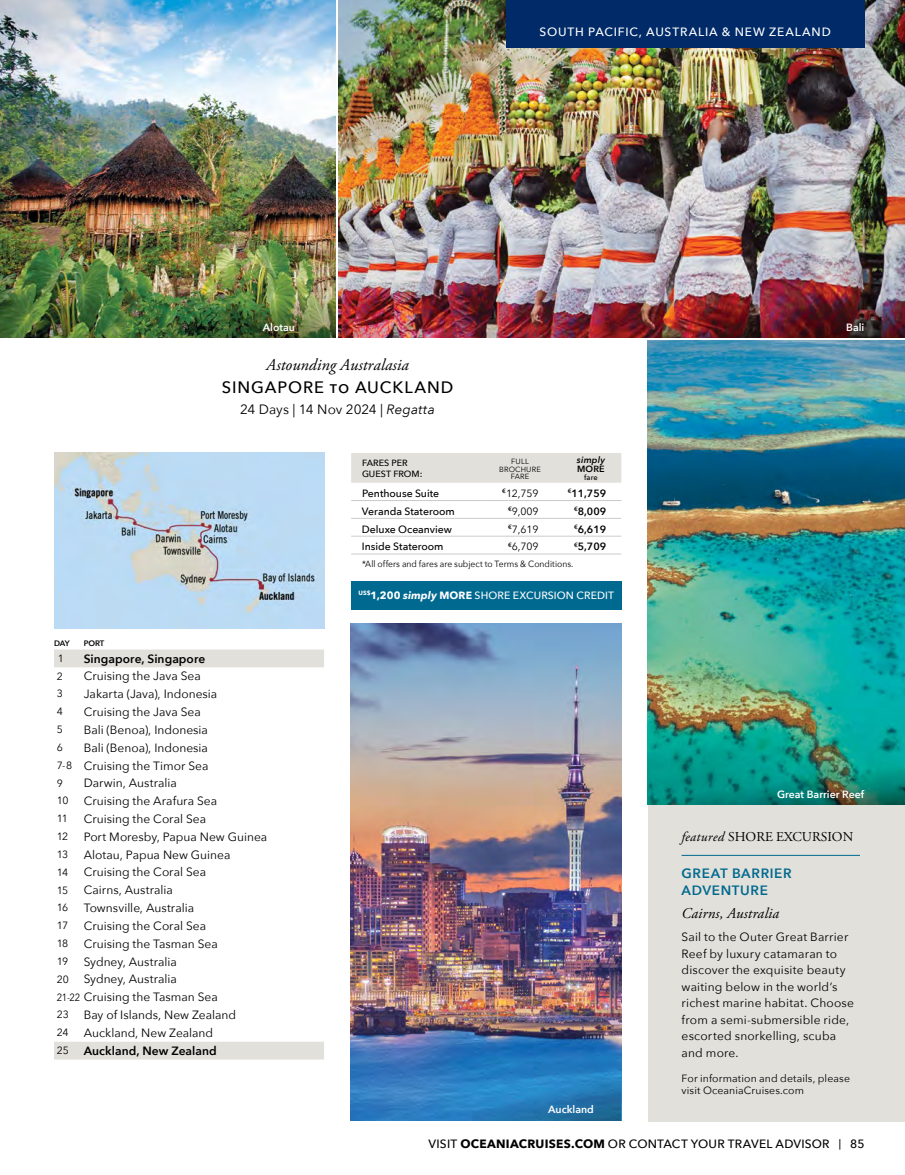
<style>
.page{position:relative;width:905px;height:1175px;background:#fff}
.page>*{position:absolute;margin:0;border:0;box-sizing:border-box;transform-origin:0 0}
.t1{font:italic 16.5px "Adobe Garamond Pro";letter-spacing:.005em;color:#000}
.t2{font:500 16.5px "Avenir Next";letter-spacing:.055em;color:#000}
.t3{font:italic 15px "Adobe Garamond Pro";letter-spacing:.01em;color:#000}
.t4{font:13.5px "Avenir Next";color:#000}
.t5{font:13.5px "Adobe Garamond Pro";color:#000}
.t6{font:600 13.5px/16.5px "Avenir Next";letter-spacing:.045em;color:#00698f}
.t7{font:12px/16.5px "Avenir Next";color:#000;text-align:right}
.t8{font:500 12px "Avenir Next";letter-spacing:.02em;color:#000}
.t9{font:500 12px "Avenir Next";letter-spacing:.07em;color:#fff}
.t10{font:600 12px "Avenir Next";letter-spacing:.005em;color:#000}
.t11{font:10.5px/12px "Avenir Next";letter-spacing:.01em;color:#000}
.t12{font:500 10.5px "Avenir Next";letter-spacing:-.005em;color:#000}
.t13{font:500 10.5px "Avenir Next";letter-spacing:.01em;color:#fff}
.t14{font:600 10.5px "Avenir Next";color:#fff}
.t15{font:600 10.5px "Avenir Next";color:#000}
.t16{font:9px "Avenir Next";color:#000;scale:.95 1}
.t17{font:500 9px/10.6px "Avenir Next";letter-spacing:.005em;color:#000}
.t18{font:italic 600 9px "Avenir Next";letter-spacing:.015em;color:#000}
.t19{font:600 9px "Avenir Next";color:#000}
.t20{font:600 7.8px "Avenir Next";letter-spacing:-.025em;color:#000}
.t21{font:7.5px/7.5px "Avenir Next";letter-spacing:.02em;color:#000;text-align:center}
.t22{font:500 7.5px "Avenir Next";color:#000}
.s1{font-style:italic}
.s2{font-size:10.5px}
.s3{font-weight:600}
.s4{font-weight:700}
.s5{font-weight:700;font-style:italic}
</style>
<div class="page">
<img style="left:338px;top:0;width:566px;height:338px">
<img style="left:54px;top:453px;width:270px;height:175px">
<svg style="left:54px;top:649px;width:270px;height:410px"></svg>
<img style="left:351px;top:623px;width:270px;height:497px">
<svg style="left:472px;top:1077px;width:149px;height:43px"></svg>
<img style="left:621px;top:285px;width:283px;height:53px">
<img style="left:0;top:0;width:335px;height:338px">
<img style="left:38px;top:285px;width:297px;height:53px">
<div style="left:351px;top:581px;width:270px;height:28px;background:#00698f"></div>
<div style="left:506px;top:0;width:358px;height:47px;background:#002b68"></div>
<img style="left:647px;top:340px;width:257px;height:464px">
<div style="left:648px;top:804px;width:256px;height:317px;background:#e2e0db"></div>
<hr style="left:681px;top:855px;width:179px;height:1px;background:#00698f">
<img style="left:656px;top:750px;width:248px;height:54px">
<div style="left:351px;top:453px;width:270px;height:29px;background:#e2e0db"></div>
<hr style="left:351px;top:500px;width:135px;height:1px;background:#cdcbca">
<hr style="left:486px;top:500px;width:68px;height:1px;background:#cdcbca">
<hr style="left:554px;top:500px;width:67px;height:1px;background:#cdcbca">
<hr style="left:351px;top:554px;width:135px;height:1px;background:#cdcbca">
<hr style="left:486px;top:554px;width:68px;height:1px;background:#cdcbca">
<hr style="left:554px;top:554px;width:67px;height:1px;background:#cdcbca">
<hr style="left:351px;top:518px;width:135px;height:1px;background:#cdcbca">
<hr style="left:486px;top:518px;width:68px;height:1px;background:#cdcbca">
<hr style="left:554px;top:518px;width:67px;height:1px;background:#cdcbca">
<hr style="left:351px;top:536px;width:135px;height:1px;background:#cdcbca">
<hr style="left:486px;top:536px;width:68px;height:1px;background:#cdcbca">
<hr style="left:554px;top:536px;width:67px;height:1px;background:#cdcbca">
<p class="t9" style="left:539px;top:21px;width:293px">SOUTH PACIFIC, AUSTRALIA &amp; NEW ZEALAND</p>
<p class="t14" style="left:263px;top:318px;width:34px">Alotau</p>
<p class="t14" style="left:846px;top:318px;width:20px">Bali</p>
<h1 class="t1" style="left:266px;top:355px;width:144px">Astounding Australasia</h1>
<h1 class="t2" style="left:222px;top:373px;width:233px">SINGAPORE to AUCKLAND</h1>
<p class="t4" style="left:240px;top:397px;width:196px">24 Days | 14 Nov 2024 | <span class="s1">Regatta</span></p>
<p class="t17" style="left:362px;top:457px;width:62px">FARES PER<br>GUEST FROM:</p>
<p class="t21" style="left:499px;top:457px;width:43px">FULL<br>BROCHURE<br>FARE</p>
<p class="t18" style="left:577px;top:452px;width:29px">simply</p>
<p class="t19" style="left:577px;top:461px;width:29px">MORE</p>
<p class="t22" style="left:584px;top:471px;width:15px">fare</p>
<p class="t12" style="left:362px;top:484px;width:79px">Penthouse Suite</p>
<p class="t11" style="left:502px;top:486px;width:38px"><sup>€</sup>12,759</p>
<p class="t15" style="left:567px;top:484px;width:40px"><sup>€</sup>11,759</p>
<p class="t12" style="left:362px;top:502px;width:94px">Veranda Stateroom</p>
<p class="t11" style="left:508px;top:504px;width:32px"><sup>€</sup>9,009</p>
<p class="t15" style="left:574px;top:502px;width:34px"><sup>€</sup>8,009</p>
<p class="t12" style="left:362px;top:520px;width:91px">Deluxe Oceanview</p>
<p class="t11" style="left:508px;top:522px;width:32px"><sup>€</sup>7,619</p>
<p class="t15" style="left:574px;top:520px;width:34px"><sup>€</sup>6,619</p>
<p class="t12" style="left:362px;top:538px;width:83px">Inside Stateroom</p>
<p class="t11" style="left:508px;top:540px;width:32px"><sup>€</sup>6,709</p>
<p class="t15" style="left:574px;top:537px;width:34px"><sup>€</sup>5,709</p>
<p class="t16" style="left:362px;top:556px;width:224px">*All offers and fares are subject to Terms &amp; Conditions.</p>
<p class="t20" style="left:54px;top:637px;width:17px">DAY</p>
<p class="t20" style="left:84px;top:636px;width:22px">PORT</p>
<p class="t11" style="left:58px;top:651px;width:8px">1</p>
<p class="t10" style="left:84px;top:648px;width:123px">Singapore, Singapore</p>
<p class="t11" style="left:57px;top:669px;width:8px">2</p>
<p class="t7" style="left:84px;top:667px;width:118px">Cruising the Java Sea</p>
<p class="t11" style="left:57px;top:687px;width:8px">3</p>
<p class="t7" style="left:84px;top:685px;width:135px">Jakarta (Java), Indonesia</p>
<p class="t11" style="left:57px;top:705px;width:8px">4</p>
<p class="t7" style="left:84px;top:703px;width:118px">Cruising the Java Sea</p>
<p class="t11" style="left:57px;top:723px;width:8px">5</p>
<p class="t7" style="left:84px;top:721px;width:126px">Bali (Benoa), Indonesia</p>
<p class="t11" style="left:57px;top:741px;width:8px">6</p>
<p class="t7" style="left:57px;top:738px;width:153px;line-height:17.9px">Bali (Benoa), Indonesia<br><span class="s2">7-8</span> Cruising the Timor Sea</p>
<p class="t11" style="left:57px;top:776px;width:8px">9</p>
<p class="t7" style="left:84px;top:774px;width:95px">Darwin, Australia</p>
<p class="t11" style="left:57px;top:794px;width:13px">10</p>
<p class="t7" style="left:84px;top:792px;width:135px">Cruising the Arafura Sea</p>
<p class="t11" style="left:57px;top:812px;width:13px">11</p>
<p class="t7" style="left:84px;top:810px;width:124px">Cruising the Coral Sea</p>
<p class="t11" style="left:57px;top:830px;width:13px">12</p>
<p class="t7" style="left:84px;top:828px;width:185px">Port Moresby, Papua New Guinea</p>
<p class="t11" style="left:57px;top:847px;width:13px">13</p>
<p class="t7" style="left:84px;top:845px;width:148px">Alotau, Papua New Guinea</p>
<p class="t11" style="left:57px;top:865px;width:13px">14</p>
<p class="t7" style="left:84px;top:863px;width:124px">Cruising the Coral Sea</p>
<p class="t11" style="left:57px;top:883px;width:13px">15</p>
<p class="t7" style="left:84px;top:881px;width:91px">Cairns, Australia</p>
<p class="t11" style="left:57px;top:901px;width:13px">16</p>
<p class="t7" style="left:84px;top:899px;width:112px">Townsville, Australia</p>
<p class="t11" style="left:57px;top:919px;width:13px">17</p>
<p class="t7" style="left:84px;top:917px;width:124px">Cruising the Coral Sea</p>
<p class="t11" style="left:57px;top:937px;width:13px">18</p>
<p class="t7" style="left:84px;top:934px;width:136px">Cruising the Tasman Sea</p>
<p class="t11" style="left:57px;top:954px;width:13px">19</p>
<p class="t7" style="left:57px;top:952px;width:181px;line-height:17.9px;text-align:left;text-indent:27px">Sydney, Australia<br><span class="s2">20</span> Sydney, Australia<br><span class="s2">21-22</span> Cruising the Tasman Sea<br><span class="s2">23</span> Bay of Islands, New Zealand</p>
<p class="t11" style="left:57px;top:1026px;width:13px">24</p>
<p class="t7" style="left:57px;top:1023px;width:162px;line-height:17.9px">Auckland, New Zealand<br><span class="s2">25</span> <span class="s3">Auckland, New Zealand</span></p>
<p class="t13" style="left:358px;top:586px;width:257px"><sup>US$</sup><span class="s4">1,200</span> <span class="s5">simply</span> <span class="s4">MORE</span> SHORE EXCURSION CREDIT</p>
<p class="t14" style="left:548px;top:1100px;width:47px">Auckland</p>
<p class="t14" style="left:777px;top:785px;width:89px">Great Barrier Reef</p>
<p class="t5" style="left:681px;top:829px;width:173px"><span class="s1">featured</span> SHORE EXCURSION</p>
<p class="t6" style="left:681px;top:865px;width:111px">GREAT BARRIER<br>ADVENTURE</p>
<p class="t3" style="left:681px;top:904px;width:99px">Cairns, Australia</p>
<p class="t7" style="left:681px;top:928px;width:174px;text-align:left">Sail to the Outer Great Barrier<br>Reef by luxury catamaran to discover the exquisite beauty waiting below in the world’s richest marine habitat. Choose from a semi-submersible ride, escorted snorkelling, scuba and more.</p>
<p class="t11" style="left:681px;top:1072px;width:170px">For information and details, please visit OceaniaCruises.com</p>
<p class="t8" style="left:428px;top:1133px;width:437px">VISIT <span class="s4">OCEANIACRUISES.COM</span> OR CONTACT YOUR TRAVEL ADVISOR <span class="s2">|</span> 85</p>
</div>
